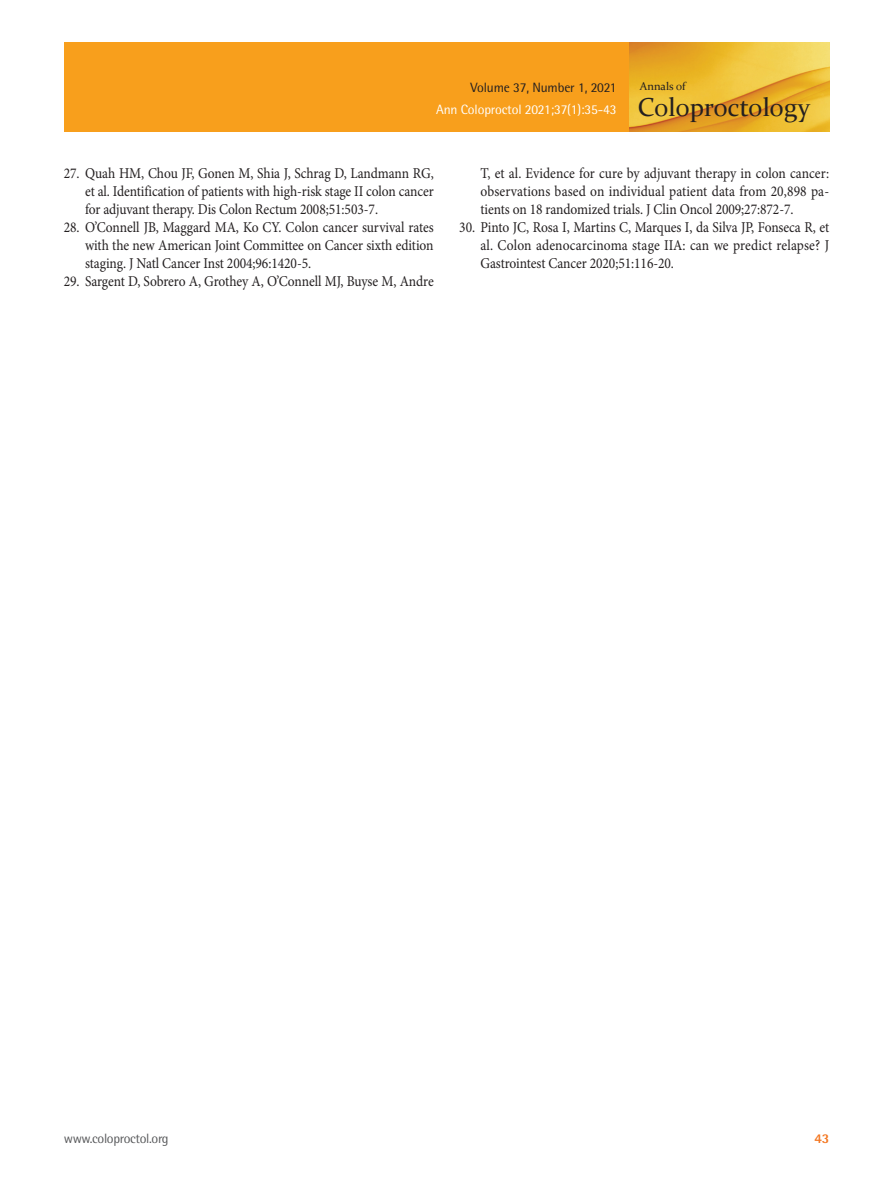
<style>
.page{position:relative;width:893px;height:1191px;background:#fff}
.page>*{position:absolute;margin:0;border:0;box-sizing:border-box;transform-origin:0 0}
.t1{font:25.95px "Constantia";color:#231f20}
.참고문헌2{font:15px/18px "Minion Pro";letter-spacing:-.005em;color:#231f20;text-align:justify;scale:.9 1}
.t2{font:13.5px "Rotis Semi Sans Std";letter-spacing:-.01em;color:#fff}
.t3{font:13.5px "Rotis Semi Sans Std";letter-spacing:-.01em;color:#231f20}
.t4{font:13.5px "Rotis Semi Sans Std";letter-spacing:-.025em;color:#57585a}
.t5{font:800 13.5px "Rotis Semi Sans Std";color:#f47721}
.t6{font:11.25px "Constantia";color:#231f20}
</style>
<div class="page">
<div style="left:64px;top:43px;width:565px;height:89px;background:#f89f1c"></div>
<img style="left:629px;top:43px;width:200px;height:89px">
<p class="t3" style="left:470px;top:80px;width:148px">Volume 37, Number 1, 2021</p>
<p class="t2" style="left:436px;top:102px;width:182px">Ann Coloproctol 2021;37(1):35-43</p>
<p class="t6" style="left:640px;top:79px;width:47px">Annals of</p>
<h1 class="t1" style="left:638px;top:90px;width:174px">Coloproctology</h1>
<p class="참고문헌2" style="left:85px;top:164px;width:389px;text-indent:-21px">27. Quah HM, Chou JF, Gonen M, Shia J, Schrag D, Landmann RG, et al. Identification of patients with high-risk stage II colon cancer for adjuvant therapy. Dis Colon Rectum 2008;51:503-7.</p>
<p class="참고문헌2" style="left:85px;top:218px;width:389px;text-indent:-21px">28. O’Connell JB, Maggard MA, Ko CY. Colon cancer survival rates with the new American Joint Committee on Cancer sixth edition staging. J Natl Cancer Inst 2004;96:1420-5.</p>
<p class="참고문헌2" style="left:64px;top:272px;width:413px">29. Sargent D, Sobrero A, Grothey A, O’Connell MJ, Buyse M, Andre</p>
<p class="참고문헌2" style="left:480px;top:164px;width:389px">T, et al. Evidence for cure by adjuvant therapy in colon cancer: observations based on individual patient data from 20,898 pa&shy;tients on 18 randomized trials. J Clin Oncol 2009;27:872-7.</p>
<p class="참고문헌2" style="left:480px;top:218px;width:389px;text-indent:-21px">30. Pinto JC, Rosa I, Martins C, Marques I, da Silva JP, Fonseca R, et al. Colon adenocarcinoma stage IIA: can we predict relapse? J Gastrointest Cancer 2020;51:116-20.</p>
<p class="t4" style="left:64px;top:1130px;width:106px">www.coloproctol.org</p>
<p class="t5" style="left:814px;top:1129px;width:16px">43</p>
</div>
